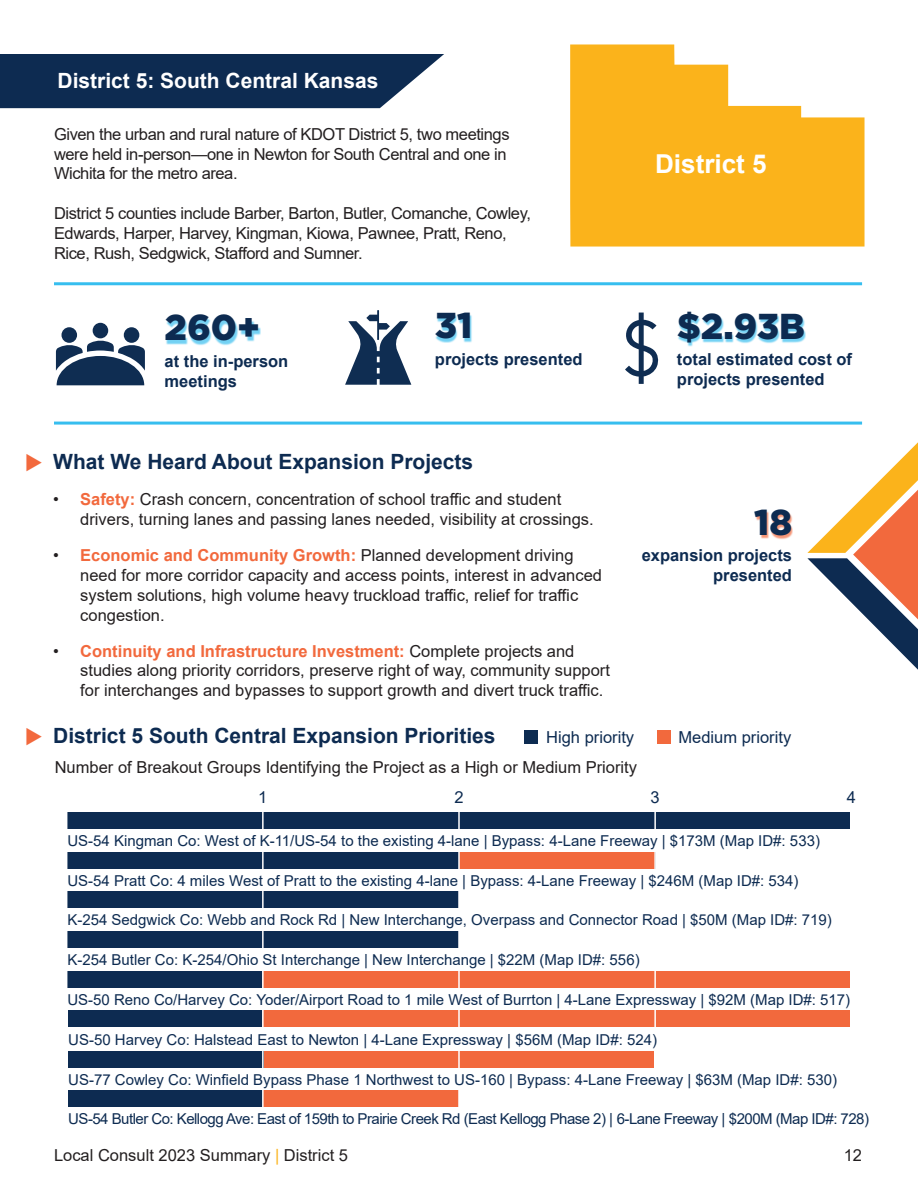
<style>
.page{position:relative;width:918px;height:1188px;background:#fff}
.page>*{position:absolute;margin:0;border:0;box-sizing:border-box;transform-origin:0 0}
.t1{font:900 36px "Gotham";color:#0d2b51}
.t2{font:700 26.1px "Arial";color:#fff}
.Heading{font:700 21px "Arial";color:#0d2b51}
.t3{font:700 21px "Arial";color:#fff}
.t4{font:16.5px/19.8px "Arial";color:#231f20}
.t5{font:16.5px/19.8px "Arial";letter-spacing:-.025em;color:#231f20}
.t6{font:700 16.5px/19.8px "Arial";color:#0d2b51}
.t7{font:16.5px "Arial";color:#0d2b51}
.t8{font:15px "Arial";color:#0d2b51}
.t9{font:15px "Arial";letter-spacing:-.035em;color:#0d2b51}
.s1{font-weight:700;color:#f2693d}
.s2{color:#fbb31b}
</style>
<div class="page">
<div style="left:67px;top:892px;width:392px;height:16px;background:#0d2b51"></div>
<div style="left:68px;top:1011px;width:196px;height:16px;background:#0d2b51"></div>
<div style="left:67px;top:852px;width:589px;height:17px;background:#0d2b51"></div>
<div style="left:67px;top:971px;width:196px;height:17px;background:#0d2b51"></div>
<div style="left:67px;top:812px;width:783px;height:17px;background:#0d2b51"></div>
<div style="left:67px;top:931px;width:392px;height:17px;background:#0d2b51"></div>
<div style="left:459px;top:852px;width:196px;height:17px;background:#f2693d"></div>
<div style="left:263px;top:971px;width:587px;height:17px;background:#f2693d"></div>
<div style="left:263px;top:1011px;width:587px;height:16px;background:#f2693d"></div>
<div style="left:263px;top:1091px;width:196px;height:16px;background:#f2693d"></div>
<div style="left:263px;top:1051px;width:391px;height:17px;background:#f2693d"></div>
<div style="left:68px;top:1051px;width:196px;height:17px;background:#0d2b51"></div>
<div style="left:68px;top:1091px;width:195px;height:16px;background:#0d2b51"></div>
<hr style="left:458px;top:806px;width:2px;height:314px;background:#fff">
<hr style="left:654px;top:806px;width:2px;height:314px;background:#fff">
<hr style="left:262px;top:806px;width:2px;height:314px;background:#fff">
<div style="left:657px;top:730px;width:13px;height:14px;background:#f2693d"></div>
<div style="left:524px;top:730px;width:14px;height:14px;background:#0d2b51"></div>
<svg style="left:807px;top:442px;width:111px;height:228px"></svg>
<div style="left:754px;top:511px;width:39px;height:29px;background:#f2693d;opacity:.7"></div>
<div style="left:678px;top:313px;width:128px;height:34px;background:#37beef;opacity:.7"></div>
<div style="left:436px;top:314px;width:37px;height:29px;background:#37beef;opacity:.7"></div>
<div style="left:166px;top:316px;width:95px;height:29px;background:#37beef;opacity:.7"></div>
<hr style="left:54px;top:422px;width:808px;height:3px;background:#37beef">
<svg style="left:625px;top:313px;width:34px;height:71px"></svg>
<svg style="left:345px;top:310px;width:66px;height:75px"></svg>
<div style="left:93px;top:323px;width:15px;height:15px;background:#0f2d52;border-radius:50%"></div>
<div style="left:124px;top:327px;width:15px;height:16px;background:#0f2d52;border-radius:50%"></div>
<div style="left:62px;top:327px;width:15px;height:16px;background:#0f2d52;border-radius:50%"></div>
<svg style="left:56px;top:340px;width:89px;height:45px"></svg>
<hr style="left:54px;top:282px;width:808px;height:3px;background:#37beef">
<svg style="left:0;top:54px;width:444px;height:54px;background:#1e3a5d"></svg>
<svg style="left:570px;top:44px;width:295px;height:203px;fill:#fbb31b"></svg>
<p class="t3" style="left:58px;top:66px;width:322px">District 5: South Central Kansas</p>
<p class="t5" style="left:54px;top:124px;width:457px">Given the urban and rural nature of KDOT District 5, two meetings were held in-person—one in Newton for South Central and one in<br>Wichita for the metro area.</p>
<p class="t5" style="left:54px;top:203px;width:478px">District 5 counties include Barber, Barton, Butler, Comanche, Cowley,<br>Edwards, Harper, Harvey, Kingman, Kiowa, Pawnee, Pratt, Reno,<br>Rice, Rush, Sedgwick, Stafford and Sumner.</p>
<p class="t1" style="left:165px;top:303px;width:97px">260+</p>
<p class="t6" style="left:165px;top:351px;width:125px">at the in-person meetings</p>
<p class="t1" style="left:435px;top:301px;width:39px">31</p>
<p class="t6" style="left:435px;top:349px;width:149px">projects presented</p>
<p class="Heading" style="left:53px;top:447px;width:422px">What We Heard About Expansion Projects</p>
<p class="t4" style="left:80px;top:490px;width:515px;text-indent:-27px">• <span class="s1">Safety:</span> Crash concern, concentration of school traffic and student drivers, turning lanes and passing lanes needed, visibility at crossings.</p>
<p class="t4" style="left:80px;top:545px;width:523px;text-indent:-27px">• <span class="s1">Economic and Community Growth:</span> Planned development driving need for more corridor capacity and access points, interest in advanced system solutions, high volume heavy truckload traffic, relief for traffic congestion.</p>
<p class="t4" style="left:80px;top:641px;width:531px;text-indent:-27px">• <span class="s1">Continuity and Infrastructure Investment:</span> Complete projects and studies along priority corridors, preserve right of way, community support for interchanges and bypasses to support growth and divert truck traffic.</p>
<h2 class="t2" style="left:655px;top:145px;width:113px">District 5</h2>
<p class="t1" style="left:677px;top:301px;width:129px">$2.93B</p>
<p class="t6" style="left:677px;top:349px;width:177px">total estimated cost of projects presented</p>
<p class="t1" style="left:754px;top:497px;width:39px">18</p>
<p class="t6" style="left:642px;top:546px;width:152px;text-align:right">expansion projects presented</p>
<p class="Heading" style="left:53px;top:721px;width:444px">District 5 South Central Expansion Priorities</p>
<p class="t7" style="left:546px;top:726px;width:90px">High priority</p>
<p class="t7" style="left:679px;top:726px;width:114px">Medium priority</p>
<p class="t4" style="left:55px;top:757px;width:584px">Number of Breakout Groups Identifying the Project as a High or Medium Priority</p>
<p class="t7" style="left:258px;top:786px;width:11px">1</p>
<p class="t7" style="left:454px;top:786px;width:11px">2</p>
<p class="t7" style="left:651px;top:786px;width:11px">3</p>
<p class="t7" style="left:847px;top:786px;width:11px">4</p>
<p class="t8" style="left:67px;top:830px;width:754px">US-54 Kingman Co: West of K-11/US-54 to the existing 4-lane | Bypass: 4-Lane Freeway | $173M (Map ID#: 533)</p>
<p class="t8" style="left:67px;top:870px;width:733px">US-54 Pratt Co: 4 miles West of Pratt to the existing 4-lane | Bypass: 4-Lane Freeway | $246M (Map ID#: 534)</p>
<p class="t8" style="left:67px;top:910px;width:766px">K-254 Sedgwick Co: Webb and Rock Rd | New Interchange, Overpass and Connector Road | $50M (Map ID#: 719)</p>
<p class="t8" style="left:67px;top:949px;width:574px">K-254 Butler Co: K-254/Ohio St Interchange | New Interchange | $22M (Map ID#: 556)</p>
<p class="t8" style="left:67px;top:989px;width:784px">US-50 Reno Co/Harvey Co: Yoder/Airport Road to 1 mile West of Burrton | 4-Lane Expressway | $92M (Map ID#: 517)</p>
<p class="t8" style="left:68px;top:1029px;width:590px">US-50 Harvey Co: Halstead East to Newton | 4-Lane Expressway | $56M (Map ID#: 524)</p>
<p class="t8" style="left:68px;top:1069px;width:770px">US-77 Cowley Co: Winfield Bypass Phase 1 Northwest to US-160 | Bypass: 4-Lane Freeway | $63M (Map ID#: 530)</p>
<p class="t9" style="left:68px;top:1109px;width:802px">US-54 Butler Co: Kellogg Ave: East of 159th to Prairie Creek Rd (East Kellogg Phase 2) | 6-Lane Freeway | $200M (Map ID#: 728)</p>
<p class="t4" style="left:54px;top:1145px;width:296px">Local Consult 2023 Summary <span class="s2">|</span> District 5</p>
<p class="t4" style="left:844px;top:1145px;width:20px">12</p>
</div>
